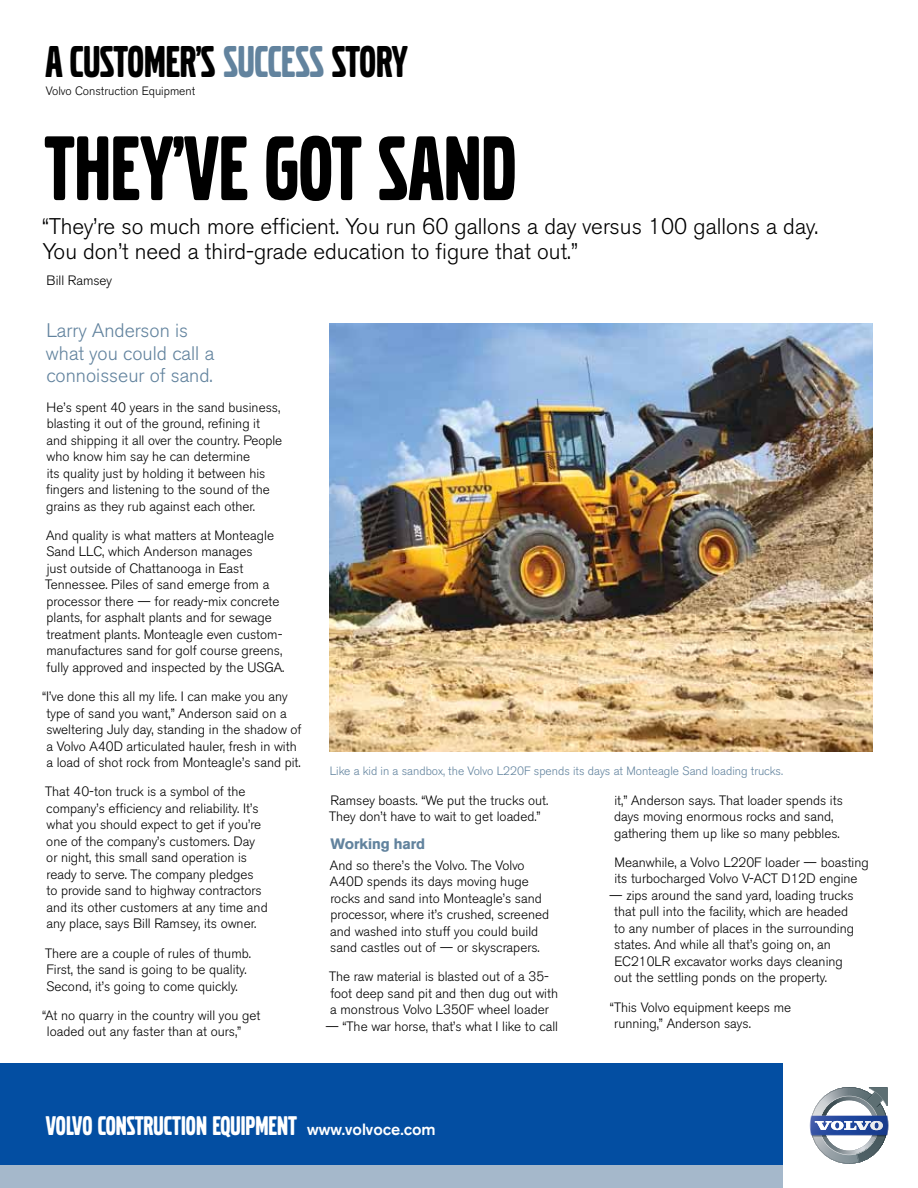
<style>
.page{position:relative;width:918px;height:1188px;background:#fff}
.page>*{position:absolute;margin:0;border:0;box-sizing:border-box;transform-origin:0 0}
.t1{font:95.7px "Volvo Broad";color:#000}
.t2{font:46.5px "Volvo Broad";color:#000}
.t3{font:28.2px "Volvo Broad";color:#fff}
.t4{font:300 22.5px/25.5px "Volvo Sans";color:#000}
.t5{font:300 19.5px/22.5px "Volvo Sans Pro";color:#62839e}
.t6{font:700 15px "Volvo Sans Pro";color:#62839e}
.t7{font:300 13.5px/16.5px "Volvo Sans Pro";color:#000}
.t8{font:300 13.5px "Volvo Sans";color:#000}
.t9{font:300 12px "Volvo Sans Pro";color:#62839e}
.t10{font:300 12px "Volvo Sans";color:#000}
.s1{color:#62839e}
.s2{font-family:"Volvo Sans Pro";font-weight:500;font-size:16.2px}
</style>
<div class="page">
<div style="left:0;top:1162px;width:784px;height:26px;background:#a5b8cb"></div>
<div style="left:0;top:1063px;width:784px;height:101px;background:#034ea2"></div>
<svg style="left:810px;top:1087px;width:78px;height:77px"></svg>
<img style="left:330px;top:323px;width:542px;height:429px">
<h2 class="t2" style="left:46px;top:40px;width:364px">A CUSTOMER’S <span class="s1">SUCCESS</span> STORY</h2>
<p class="t10" style="left:46px;top:84px;width:151px">Volvo Construction Equipment</p>
<h1 class="t1" style="left:45px;top:124px;width:473px">THEY’VE GOT SAND</h1>
<h3 class="t4" style="left:42px;top:213px;width:777px">“They’re so much more efficient. You run 60 gallons a day versus 100 gallons a day.<br>You don’t need a third-grade education to figure that out.”</h3>
<p class="t8" style="left:47px;top:272px;width:67px">Bill Ramsey</p>
<h3 class="t5" style="left:46px;top:320px;width:170px">Larry Anderson is what you could call a connoisseur of sand.</h3>
<p class="t7" style="left:46px;top:399px;width:238px">He’s spent 40 years in the sand business, blasting it out of the ground, refining it and shipping it all over the country. People who know him say he can determine<br>its quality just by holding it between his fingers and listening to the sound of the grains as they rub against each other.</p>
<p class="t7" style="left:45px;top:527px;width:241px">And quality is what matters at Monteagle Sand LLC, which Anderson manages<br>just outside of Chattanooga in East Tennessee. Piles of sand emerge from a processor there — for ready-mix concrete plants, for asphalt plants and for sewage treatment plants. Monteagle even custom&shy;manufactures sand for golf course greens, fully approved and inspected by the USGA.</p>
<p class="t7" style="left:46px;top:688px;width:257px;text-indent:-4px">“I’ve done this all my life. I can make you any type of sand you want,” Anderson said on a sweltering July day, standing in the shadow of a Volvo A40D articulated hauler, fresh in with a load of shot rock from Monteagle’s sand pit.</p>
<p class="t7" style="left:45px;top:784px;width:224px">That 40-ton truck is a symbol of the company’s efficiency and reliability. It’s what you should expect to get if you’re one of the company’s customers. Day or night, this small sand operation is ready to serve. The company pledges<br>to provide sand to highway contractors and its other customers at any time and any place, says Bill Ramsey, its owner.</p>
<p class="t7" style="left:45px;top:945px;width:207px">There are a couple of rules of thumb.<br>First, the sand is going to be quality.<br>Second, it’s going to come quickly.</p>
<p class="t7" style="left:47px;top:1007px;width:215px;text-indent:-5px">“At no quarry in the country will you get loaded out any faster than at ours,”</p>
<p class="t9" style="left:330px;top:764px;width:455px">Like a kid in a sandbox, the Volvo L220F spends its days at Monteagle Sand loading trucks.</p>
<p class="t7" style="left:329px;top:792px;width:221px">Ramsey boasts. “We put the trucks out.<br>They don’t have to wait to get loaded.”</p>
<p class="t6" style="left:331px;top:835px;width:96px">Working hard</p>
<p class="t7" style="left:330px;top:857px;width:221px">And so there’s the Volvo. The Volvo A40D spends its days moving huge rocks and sand into Monteagle’s sand processor, where it’s crushed, screened and washed into stuff you could build sand castles out of — or skyscrapers.</p>
<p class="t7" style="left:329px;top:969px;width:230px">The raw material is blasted out of a 35- foot deep sand pit and then dug out with a monstrous Volvo L350F wheel loader</p>
<p class="t7" style="left:325px;top:1018px;width:234px">— “The war horse, that’s what I like to call</p>
<p class="t7" style="left:614px;top:792px;width:230px">it,” Anderson says. That loader spends its days moving enormous rocks and sand, gathering them up like so many pebbles.</p>
<p class="t7" style="left:614px;top:854px;width:256px">Meanwhile, a Volvo L220F loader — boasting its turbocharged Volvo V-ACT D12D engine</p>
<p class="t7" style="left:614px;top:887px;width:241px;text-indent:-5px">— zips around the sand yard, loading trucks that pull into the facility, which are headed to any number of places in the surrounding states. And while all that’s going on, an EC210LR excavator works days cleaning out the settling ponds on the property.</p>
<p class="t7" style="left:614px;top:999px;width:178px;text-indent:-4px">“This Volvo equipment keeps me running,” Anderson says.</p>
<h3 class="t3" style="left:46px;top:1112px;width:391px">VOLVO CONSTRUCTION EQUIPMENT <span class="s2">www.volvoce.com</span></h3>
</div>
